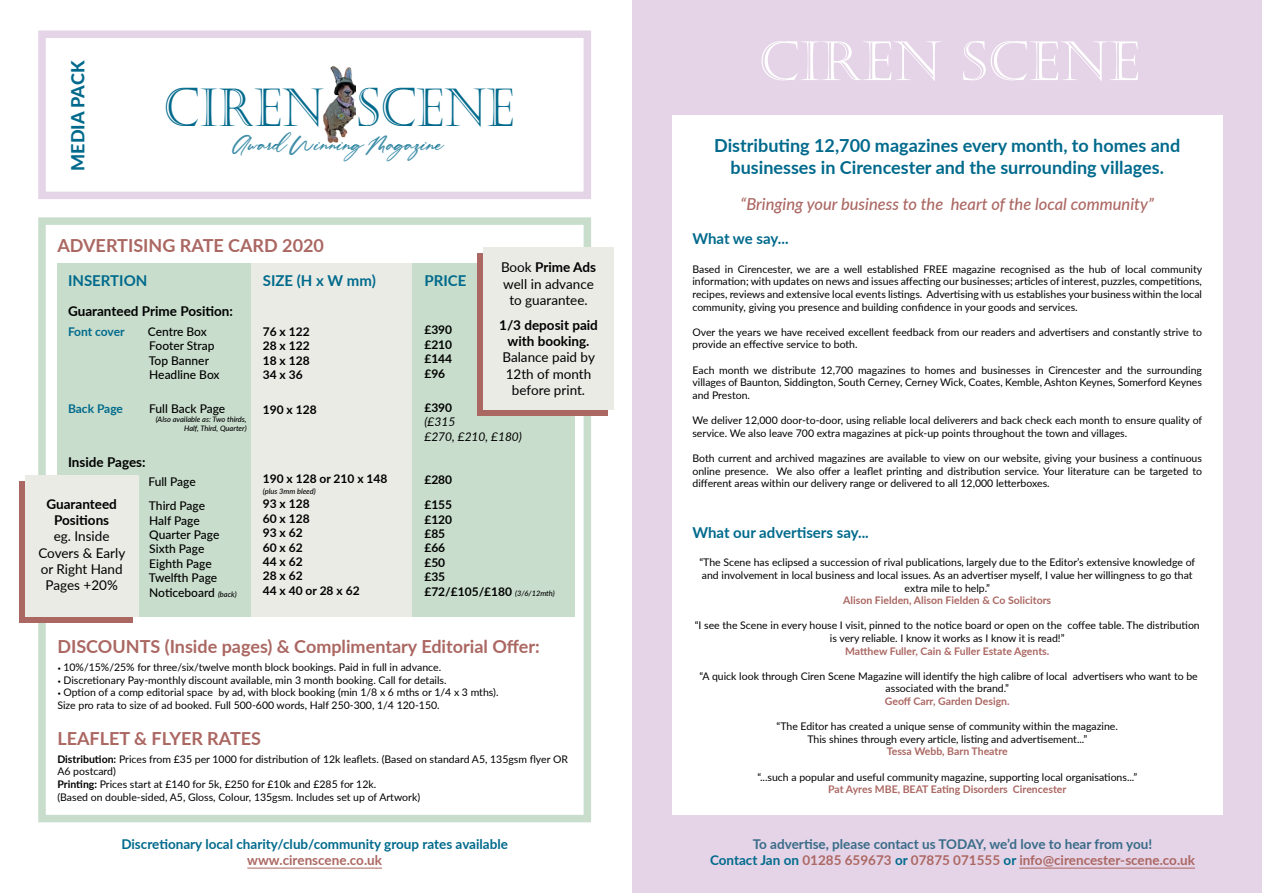
<style>
.page{position:relative;width:1263px;height:893px;background:#fff}
.page>*{position:absolute;margin:0;border:0;box-sizing:border-box;transform-origin:0 0}
.t1{font:54px "Castellar";color:#fff}
.t2{font:53.1px "Castellar";color:#006a8c;scale:.89 1}
.t3{font:700 18px/21.6px "Lato";color:#006a8c;text-align:center}
.t4{font:700 18px "Lato";color:#ab6762}
.t5{font:800 18px "Lato";color:#006a8c}
.t6{font:italic 500 16.5px "Lato";color:#ab6762}
.t7{font:700 15px "Lato";color:#006a8c}
.t8{font:700 13.5px/16.2px "Lato";color:#386b88;text-align:center}
.t9{font:13.5px/16.2px "Lato";color:#000;text-align:center}
.t10{font:700 13.5px/16.2px "Lato";color:#000;text-align:center}
.t11{font:700 13.5px "Lato";color:#006a8c}
.t12{font:700 13.5px "Lato";color:#ab6762}
.t13{font:700 12px/14.4px "Lato";color:#000}
.t14{font:500 12px/14.4px "Lato";color:#000}
.t15{font:12px "Anitto";color:rgb(0 106 140/.76)}
.t16{font:italic 12px/14.4px "Lato";color:#000}
.t17{font:700 12px "Lato";letter-spacing:-.01em;color:#006a8c}
.t18{font:10.5px/12.6px "Lato";color:#000}
.t19{font:700 10.5px "Lato";color:#ab6762}
.t20{font:italic 500 7.5px/9px "Lato";color:#000;text-align:right}
.s1{font-style:italic;font-size:7.5px}
.s2{font-weight:700}
.s3{font-weight:500;font-style:italic;font-size:7.5px}
.s4{font-family:"Brandon Grotesque"}
.s5{color:#006a8c}
.s6{color:#ab6762}
</style>
<div class="page">
<div style="left:38px;top:217px;width:553px;height:605px;border:8px solid #c8ddcc"></div>
<div style="left:251px;top:264px;width:162px;height:353px;background:#eaebe5"></div>
<div style="left:57px;top:264px;width:194px;height:353px;background:#c8ddcc"></div>
<div style="left:38px;top:31px;width:553px;height:168px;background:#fff;border:8px solid #e5d4e7"></div>
<img style="left:324px;top:67px;width:31px;height:75px">
<hr style="left:247px;top:868px;width:135px;height:1px;background:#ab6762">
<div style="left:413px;top:264px;width:162px;height:353px;background:#c8ddcc"></div>
<div style="left:477px;top:253px;width:131px;height:163px;background:#ab6762"></div>
<div style="left:20px;top:481px;width:113px;height:142px;background:#ab6762"></div>
<div style="left:483px;top:247px;width:131px;height:162px;background:#eaebe5"></div>
<div style="left:25px;top:475px;width:114px;height:142px;background:#eaebe5"></div>
<div style="left:632px;top:0;width:630px;height:893px;background:#e5d4e7"></div>
<div style="left:672px;top:116px;width:550px;height:699px;background:#fff"></div>
<hr style="left:1019px;top:868px;width:176px;height:1px;background:#ab6762">
<h3 class="t5" style="left:65px;top:171px;width:112px;rotate:-90deg">MEDIA PACK</h3>
<h2 class="t2" style="left:163px;top:77px;width:396px">CIREN SCENE</h2>
<p class="t15" style="left:234px;top:139px;width:210px">AwardWinningMagazine</p>
<h3 class="t4" style="left:57px;top:232px;width:268px">ADVERTISING RATE CARD 2020</h3>
<h3 class="t7" style="left:68px;top:270px;width:81px">INSERTION</h3>
<p class="t10" style="left:68px;top:303px;width:166px">Guaranteed Prime Position:</p>
<p class="t17" style="left:68px;top:323px;width:58px">Font cover</p>
<p class="t14" style="left:148px;top:324px;width:73px">Centre Box<br>Footer Strap<br>Top Banner<br>Headline Box</p>
<p class="t17" style="left:68px;top:400px;width:56px">Back Page</p>
<p class="t14" style="left:149px;top:401px;width:78px">Full Back Page</p>
<p class="t20" style="left:156px;top:414px;width:92px">(Also available as: Two thirds,<br>Half, Third, Quarter)</p>
<p class="t10" style="left:68px;top:453px;width:79px">Inside Pages:</p>
<p class="t14" style="left:148px;top:469px;width:58px;line-height:24px">Full Page<br>Third Page</p>
<p class="t14" style="left:149px;top:512px;width:89px">Half Page<br>Quarter Page<br>Sixth Page<br>Eighth Page<br>Twelfth Page<br>Noticeboard <span class="s1">(back)</span></p>
<p class="t10" style="left:46px;top:495px;width:72px">Guaranteed<br>Positions</p>
<p class="t9" style="left:38px;top:528px;width:88px">eg. Inside<br>Covers &amp; Early or Right Hand<br>Pages +20%</p>
<h3 class="t7" style="left:263px;top:270px;width:115px">SIZE (H x W mm)</h3>
<p class="t13" style="left:263px;top:324px;width:48px;text-align:justify">76 x 122<br>28 x 122<br>18 x 128<br>34 x 36</p>
<p class="t13" style="left:263px;top:401px;width:55px">190 x 128</p>
<p class="t13" style="left:263px;top:471px;width:126px">190 x 128 or 210 x 148</p>
<p class="t20" style="left:263px;top:486px;width:55px">(plus 3mm bleed)</p>
<p class="t13" style="left:263px;top:496px;width:98px">93 x 128<br>60 x 128<br>93 x 62<br>60 x 62<br>44 x 62<br>28 x 62<br>44 x 40 or 28 x 62</p>
<p class="t9" style="left:501px;top:259px;width:97px">Book <span class="s2">Prime Ads </span>well in advance to guarantee.</p>
<p class="t10" style="left:499px;top:316px;width:100px">1/3 deposit paid with booking.</p>
<p class="t9" style="left:502px;top:349px;width:94px">Balance paid by<br>12th of month before print.</p>
<h3 class="t7" style="left:424px;top:270px;width:43px">PRICE</h3>
<p class="t13" style="left:424px;top:322px;width:29px;text-align:justify">£390 £210 £144 £96</p>
<p class="t13" style="left:424px;top:400px;width:29px">£390</p>
<p class="t16" style="left:424px;top:414px;width:99px">(£315<br>£270, £210, £180)</p>
<p class="t13" style="left:424px;top:467px;width:29px;line-height:25.2px">£280 £155</p>
<p class="t13" style="left:424px;top:512px;width:132px">£120<br>£85<br>£66<br>£50<br>£35<br>£72/£105/£180 <span class="s3">(3/6/12mth)</span></p>
<h3 class="t7" style="left:424px;top:272px;width:115px">SIZE (H x W mm)</h3>
<p class="t13" style="left:424px;top:326px;width:48px;text-align:justify">76 x 122<br>28 x 122<br>18 x 128<br>34 x 36</p>
<p class="t13" style="left:424px;top:404px;width:55px">190 x 128</p>
<p class="t13" style="left:424px;top:502px;width:48px">60 x 128<br>93 x 62<br>60 x 62<br>44 x 62<br>28 x 62</p>
<h3 class="t4" style="left:57px;top:633px;width:484px">DISCOUNTS (Inside pages) &amp; Complimentary Editorial Offer:</h3>
<p class="t18" style="left:57px;top:660px;width:385px"><span class="s4">•</span> 10%/15%/25% for three/six/twelve month block bookings. Paid in full in advance.</p>
<p class="t18" style="left:57px;top:673px;width:391px"><span class="s4">•</span> Discretionary Pay-monthly discount available, min 3 month booking. Call for details.</p>
<p class="t18" style="left:57px;top:686px;width:443px"><span class="s4">•</span> Option of a comp editorial space by ad, with block booking (min 1/8 x 6 mths or 1/4 x 3 mths).<br>Size pro rata to size of ad booked. Full 500-600 words, Half 250-300, 1/4 120-150.</p>
<h3 class="t4" style="left:57px;top:725px;width:205px">LEAFLET &amp; FLYER RATES</h3>
<p class="t18" style="left:57px;top:752px;width:512px"><span class="s2">Distribution:</span> Prices from £35 per 1000 for distribution of 12k leaflets. (Based on standard A5, 135gsm flyer OR A6 postcard)<br><span class="s2">Printing:</span> Prices start at £140 for 5k, £250 for £10k and £285 for 12k.<br>(Based on double-sided, A5, Gloss, Colour, 135gsm. Includes set up of Artwork)</p>
<p class="t11" style="left:121px;top:834px;width:388px">Discretionary local charity/club/community group rates available</p>
<p class="t12" style="left:247px;top:850px;width:136px">www.cirenscene.co.uk</p>
<h1 class="t1" style="left:758px;top:31px;width:383px">CIREN SCENE</h1>
<h3 class="t3" style="left:714px;top:134px;width:467px">Distributing 12,700 magazines every month, to homes and businesses in Cirencester and the surrounding villages.</h3>
<h3 class="t6" style="left:741px;top:192px;width:415px">“Bringing your business to the heart of the local community”</h3>
<h3 class="t7" style="left:692px;top:228px;width:98px">What we say...</h3>
<p class="t18" style="left:692px;top:262px;width:511px;text-align:justify">Based in Cirencester, we are a well established FREE magazine recognised as the hub of local community information; with updates on news and issues affecting our businesses; articles of interest, puzzles, competitions, recipes, reviews and extensive local events listings. Advertising with us establishes your business within the local community, giving you presence and building confidence in your goods and services.</p>
<p class="t18" style="left:692px;top:325px;width:511px">Over the years we have received excellent feedback from our readers and advertisers and constantly strive to provide an effective service to both.</p>
<p class="t18" style="left:692px;top:363px;width:511px;text-align:justify">Each month we distribute 12,700 magazines to homes and businesses in Cirencester and the surrounding villages of Baunton, Siddington, South Cerney, Cerney Wick, Coates, Kemble, Ashton Keynes, Somerford Keynes and Preston.</p>
<p class="t18" style="left:692px;top:414px;width:511px">We deliver 12,000 door-to-door, using reliable local deliverers and back check each month to ensure quality of service. We also leave 700 extra magazines at pick-up points throughout the town and villages.</p>
<p class="t18" style="left:692px;top:451px;width:511px;text-align:justify">Both current and archived magazines are available to view on our website, giving your business a continuous online presence. We also offer a leaflet printing and distribution service. Your literature can be targeted to different areas within our delivery range or delivered to all 12,000 letterboxes.</p>
<h3 class="t7" style="left:692px;top:521px;width:178px">What our advertisers say...</h3>
<p class="t18" style="left:699px;top:556px;width:497px;text-align:center">“The Scene has eclipsed a succession of rival publications, largely due to the Editor’s extensive knowledge of and involvement in local business and local issues. As an advertiser myself, I value her willingness to go that extra mile to help.”</p>
<p class="t19" style="left:843px;top:593px;width:209px">Alison Fielden, Alison Fielden &amp; Co Solicitors</p>
<p class="t18" style="left:695px;top:619px;width:507px;text-align:center">“I see the Scene in every house I visit, pinned to the notice board or open on the coffee table. The distribution is very reliable. I know it works as I know it is read!”</p>
<p class="t19" style="left:845px;top:643px;width:206px">Matthew Fuller, Cain &amp; Fuller Estate Agents.</p>
<p class="t18" style="left:699px;top:669px;width:500px;text-align:center">“A quick look through Ciren Scene Magazine will identify the high calibre of local advertisers who want to be associated with the brand.”</p>
<p class="t19" style="left:885px;top:693px;width:126px">Geoff Carr, Garden Design.</p>
<p class="t18" style="left:776px;top:720px;width:343px;text-align:center">“The Editor has created a unique sense of community within the magazine.<br>This shines through every article, listing and advertisement...”</p>
<p class="t19" style="left:887px;top:744px;width:123px">Tessa Webb, Barn Theatre</p>
<p class="t18" style="left:757px;top:770px;width:381px">“...such a popular and useful community magazine, supporting local organisations...”</p>
<p class="t19" style="left:828px;top:782px;width:240px">Pat Ayres MBE, BEAT Eating Disorders Cirencester</p>
<p class="t8" style="left:710px;top:835px;width:486px">To advertise, please contact us TODAY, we’d love to hear from you!<br><span class="s5">Contact Jan on</span> <span class="s6">01285 659673</span> <span class="s5">or</span> <span class="s6">07875 071555</span> <span class="s5">or</span> <span class="s6">info@cirencester-scene.co.uk</span></p>
</div>
